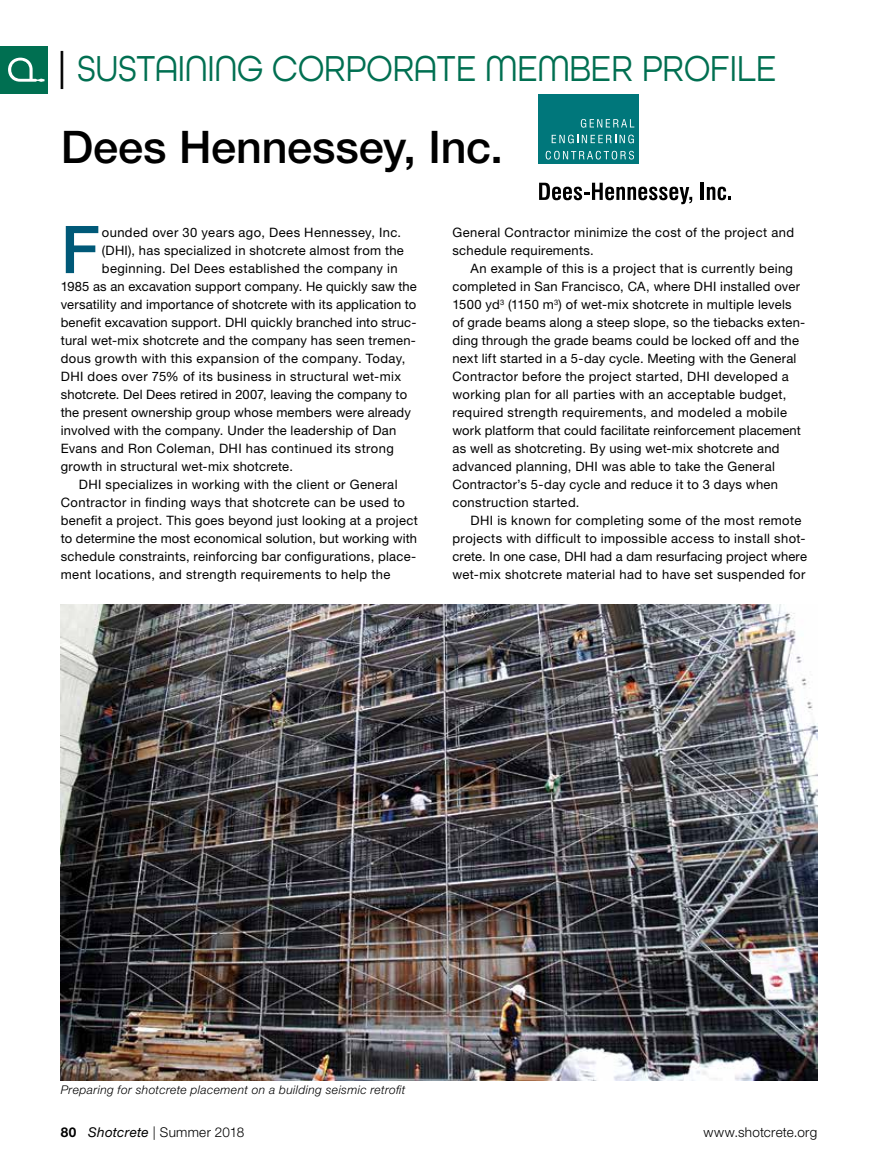
<style>
.page{position:relative;width:878px;height:1175px;background:#fff}
.page>*{position:absolute;margin:0;border:0;box-sizing:border-box;transform-origin:0 0}
.t1{font:500 66px "Helvetica Neue LT Std";color:#005978}
.t2{font:500 45px "Helvetica Neue LT Std";letter-spacing:-.005em;color:#000}
.t3{font:38.1px "All Round Gothic";color:#006f51;scale:.9 1}
.t4{font:300 13.5px "Helvetica Neue LT Std";letter-spacing:.02em;color:#000}
.t5{font:12.9px/18px "Helvetica Neue LT Std";letter-spacing:.02em;color:#000}
.t6{font:italic 300 12px "Helvetica Neue LT Std";letter-spacing:.03em;color:#000}
.s1{font-weight:500;color:#000}
.s2{font-weight:700}
.s3{font-weight:400;font-style:italic}
</style>
<div class="page">
<div style="left:0;top:46px;width:48px;height:48px;background:#006f51"></div>
<svg style="left:8px;top:58px;width:36px;height:24px"></svg>
<div style="left:538px;top:95px;width:101px;height:69px;background:#00777b"></div>
<svg style="left:580px;top:119px;width:54px;height:9px"></svg>
<svg style="left:551px;top:135px;width:83px;height:8px"></svg>
<svg style="left:545px;top:151px;width:89px;height:8px"></svg>
<svg style="left:539px;top:183px;width:153px;height:21px"></svg>
<hr style="left:700px;top:183px;width:4px;height:17px;background:#000">
<svg style="left:706px;top:187px;width:25px;height:13px"></svg>
<img style="left:61px;top:604px;width:756px;height:476px">
<h3 class="t3" style="left:56px;top:46px;width:802px"><span class="s1">|</span> SUSTAINING CORPORATE MEMBER PROFILE</h3>
<h2 class="t2" style="left:61px;top:120px;width:444px">Dees Hennessey, Inc.</h2>
<h1 class="t1" style="left:61px;top:210px;width:41px">F</h1>
<p class="t5" style="left:102px;top:223px;width:301px">ounded over 30 years ago, Dees Hennessey, Inc.</p>
<p class="t5" style="left:102px;top:241px;width:303px">(DHI), has specialized in shotcrete almost from the</p>
<p class="t5" style="left:102px;top:259px;width:297px">beginning. Del Dees established the company in</p>
<p class="t5" style="left:61px;top:277px;width:357px">1985 as an excavation support company. He quickly saw the</p>
<p class="t5" style="left:61px;top:295px;width:357px">versatility and importance of shotcrete with its application to</p>
<p class="t5" style="left:61px;top:313px;width:357px">benefit excavation support. DHI quickly branched into struc-</p>
<p class="t5" style="left:61px;top:331px;width:356px">tural wet-mix shotcrete and the company has seen tremen-</p>
<p class="t5" style="left:61px;top:349px;width:346px">dous growth with this expansion of the company. Today,</p>
<p class="t5" style="left:61px;top:367px;width:342px">DHI does over 75% of its business in structural wet-mix</p>
<p class="t5" style="left:61px;top:385px;width:348px">shotcrete. Del Dees retired in 2007, leaving the company to</p>
<p class="t5" style="left:61px;top:403px;width:351px">the present ownership group whose members were already</p>
<p class="t5" style="left:61px;top:421px;width:337px">involved with the company. Under the leadership of Dan</p>
<p class="t5" style="left:61px;top:439px;width:334px">Evans and Ron Coleman, DHI has continued its strong</p>
<p class="t5" style="left:61px;top:457px;width:234px">growth in structural wet-mix shotcrete.</p>
<p class="t5" style="left:79px;top:475px;width:320px">DHI specializes in working with the client or General</p>
<p class="t5" style="left:61px;top:493px;width:346px">Contractor in finding ways that shotcrete can be used to</p>
<p class="t5" style="left:61px;top:511px;width:358px">benefit a project. This goes beyond just looking at a project</p>
<p class="t5" style="left:61px;top:529px;width:358px">to determine the most economical solution, but working with</p>
<p class="t5" style="left:61px;top:547px;width:357px">schedule constraints, reinforcing bar configurations, place-</p>
<p class="t5" style="left:61px;top:565px;width:331px">ment locations, and strength requirements to help the</p>
<p class="t5" style="left:452px;top:223px;width:343px">General Contractor minimize the cost of the project and schedule requirements.</p>
<p class="t5" style="left:452px;top:259px;width:353px;text-indent:18px">An example of this is a project that is currently being completed in San Francisco, CA, where DHI installed over 1500 yd<sup>3</sup> (1150 m<sup>3</sup>) of wet-mix shotcrete in multiple levels of grade beams along a steep slope, so the tiebacks exten&shy;ding through the grade beams could be locked off and the next lift started in a 5-day cycle. Meeting with the General Contractor before the project started, DHI developed a working plan for all parties with an acceptable budget, required strength requirements, and modeled a mobile work platform that could facilitate reinforcement placement as well as shotcreting. By using wet-mix shotcrete and advanced planning, DHI was able to take the General Contractor’s 5-day cycle and reduce it to 3 days when construction started.</p>
<p class="t5" style="left:452px;top:511px;width:356px;text-indent:18px">DHI is known for completing some of the most remote projects with difficult to impossible access to install shot&shy;crete. In one case, DHI had a dam resurfacing project where wet-mix shotcrete material had to have set suspended for</p>
<p class="t6" style="left:61px;top:1082px;width:346px">Preparing for shotcrete placement on a building seismic retrofit</p>
<p class="t4" style="left:61px;top:1124px;width:185px"><span class="s2">80</span> <span class="s3">Shotcrete</span> | Summer 2018</p>
<p class="t4" style="left:703px;top:1124px;width:115px">www.shotcrete.org</p>
</div>
